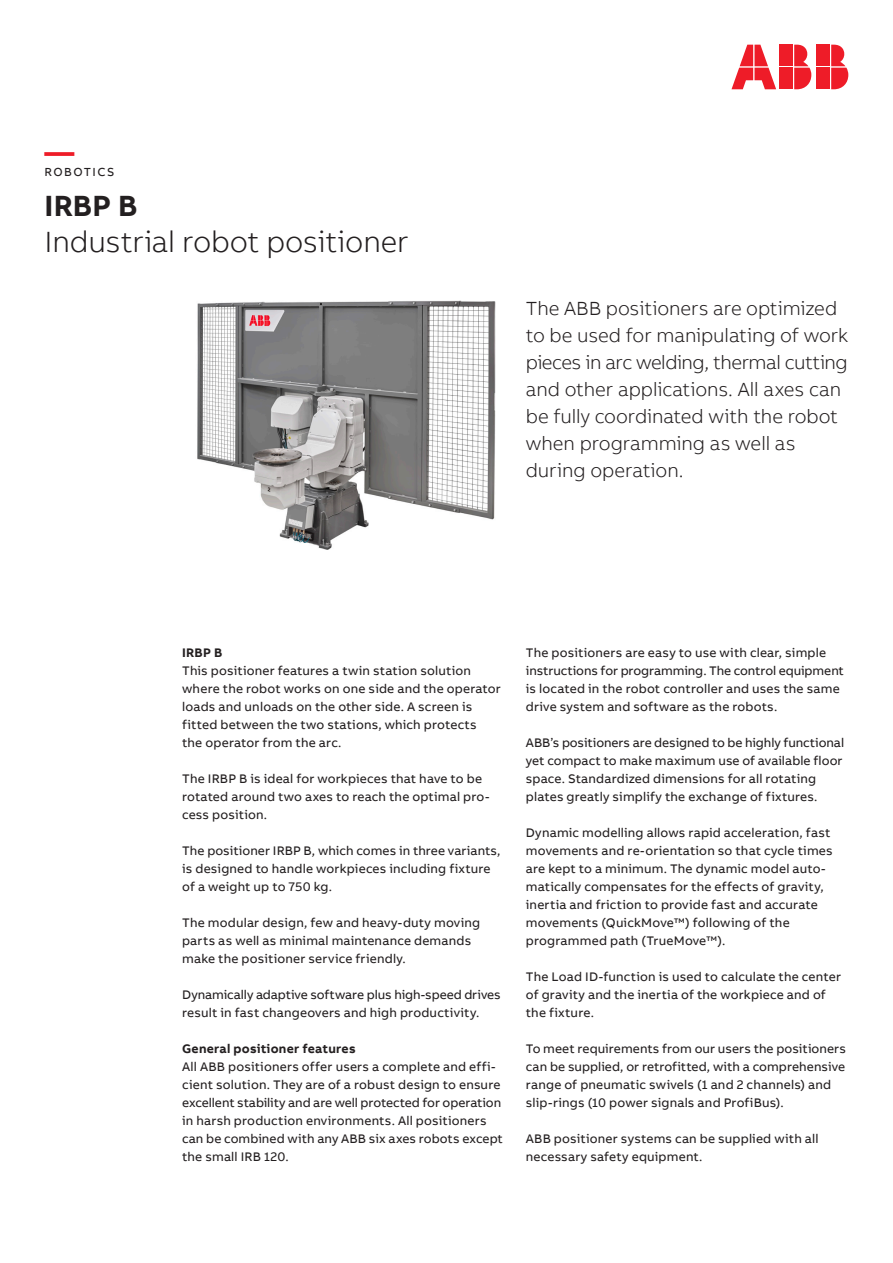
<style>
.page{position:relative;width:893px;height:1263px;background:#fff}
.page>*{position:absolute;margin:0;border:0;box-sizing:border-box;transform-origin:0 0}
.Subheadline_M_20pt_2{font:300 30px "AB Bvoice";letter-spacing:-.005em;color:#231f20}
.Headline_M_20pt_24pt{font:700 30px "AB Bvoice";color:#231f20}
.Headline_M_20pt_24pt-2{font:700 30px "AB Bvoice";color:#ee1c28}
.Lead_13pt_18pt{font:300 19.5px/27px "AB Bvoice";letter-spacing:-.005em;color:#231f20}
.Copytext_8_5pt_12pt{font:12.75px/18px "AB Bvoice";letter-spacing:.015em;color:#231f20}
.Paragraph_Title_8_5p{font:700 12.75px "AB Bvoice";letter-spacing:.02em;color:#231f20}
.Category_M_8pt_9_6pt{font:12px "AB Bvoice";letter-spacing:.12em;color:#231f20}
</style>
<div class="page">
<div style="left:817px;top:45px;width:13px;height:21px;background:#ee1c28"></div>
<div style="left:817px;top:68px;width:13px;height:21px;background:#ee1c28"></div>
<svg style="left:831px;top:45px;width:17px;height:44px"></svg>
<svg style="left:731px;top:45px;width:45px;height:44px"></svg>
<div style="left:780px;top:45px;width:13px;height:21px;background:#ee1c28"></div>
<div style="left:780px;top:68px;width:13px;height:21px;background:#ee1c28"></div>
<svg style="left:794px;top:45px;width:17px;height:44px"></svg>
<img style="left:197px;top:300px;width:299px;height:250px">
<p class="Headline_M_20pt_24pt-2" style="left:45px;top:132px;width:31px">—</p>
<p class="Category_M_8pt_9_6pt" style="left:45px;top:165px;width:71px">ROBOTICS</p>
<p class="Headline_M_20pt_24pt" style="left:45px;top:186px;width:94px">IRBP B</p>
<p class="Subheadline_M_20pt_2" style="left:45px;top:224px;width:365px">Industrial robot positioner</p>
<p class="Lead_13pt_18pt" style="left:526px;top:295px;width:324px">The ABB positioners are optimized to be used for manipulating of work pieces in arc welding, thermal cutting and other applications. All axes can be fully coordinated with the robot when programming as well as during operation.</p>
<p class="Paragraph_Title_8_5p" style="left:182px;top:644px;width:42px">IRBP B</p>
<p class="Copytext_8_5pt_12pt" style="left:182px;top:661px;width:320px">This positioner features a twin station solution where the robot works on one side and the operator loads and unloads on the other side. A screen is fitted between the two stations, which protects<br>the operator from the arc.</p>
<p class="Copytext_8_5pt_12pt" style="left:182px;top:769px;width:309px">The IRBP B is ideal for workpieces that have to be rotated around two axes to reach the optimal pro&shy;cess position.</p>
<p class="Copytext_8_5pt_12pt" style="left:182px;top:841px;width:320px">The positioner IRBP B, which comes in three variants, is designed to handle workpieces including fixture of a weight up to 750 kg.</p>
<p class="Copytext_8_5pt_12pt" style="left:182px;top:913px;width:300px">The modular design, few and heavy-duty moving parts as well as minimal maintenance demands make the positioner service friendly.</p>
<p class="Copytext_8_5pt_12pt" style="left:182px;top:985px;width:320px">Dynamically adaptive software plus high-speed drives result in fast changeovers and high productivity.</p>
<p class="Paragraph_Title_8_5p" style="left:182px;top:1040px;width:175px">General positioner features</p>
<p class="Copytext_8_5pt_12pt" style="left:182px;top:1057px;width:322px">All ABB positioners offer users a complete and effi&shy;cient solution. They are of a robust design to ensure excellent stability and are well protected for operation in harsh production environments. All positioners can be combined with any ABB six axes robots except the small IRB 120.</p>
<p class="Copytext_8_5pt_12pt" style="left:526px;top:643px;width:320px">The positioners are easy to use with clear, simple instructions for programming. The control equipment is located in the robot controller and uses the same drive system and software as the robots.</p>
<p class="Copytext_8_5pt_12pt" style="left:526px;top:733px;width:320px">ABB’s positioners are designed to be highly functional yet compact to make maximum use of available floor space. Standardized dimensions for all rotating plates greatly simplify the exchange of fixtures.</p>
<p class="Copytext_8_5pt_12pt" style="left:526px;top:823px;width:308px">Dynamic modelling allows rapid acceleration, fast movements and re-orientation so that cycle times are kept to a minimum. The dynamic model auto&shy;matically compensates for the effects of gravity, inertia and friction to provide fast and accurate movements (QuickMove™) following of the programmed path (TrueMove™).</p>
<p class="Copytext_8_5pt_12pt" style="left:526px;top:967px;width:317px">The Load ID-function is used to calculate the center of gravity and the inertia of the workpiece and of the fixture.</p>
<p class="Copytext_8_5pt_12pt" style="left:526px;top:1039px;width:322px">To meet requirements from our users the positioners can be supplied, or retrofitted, with a comprehensive range of pneumatic swivels (1 and 2 channels) and slip-rings (10 power signals and ProfiBus).</p>
<p class="Copytext_8_5pt_12pt" style="left:526px;top:1129px;width:294px">ABB positioner systems can be supplied with all necessary safety equipment.</p>
</div>
